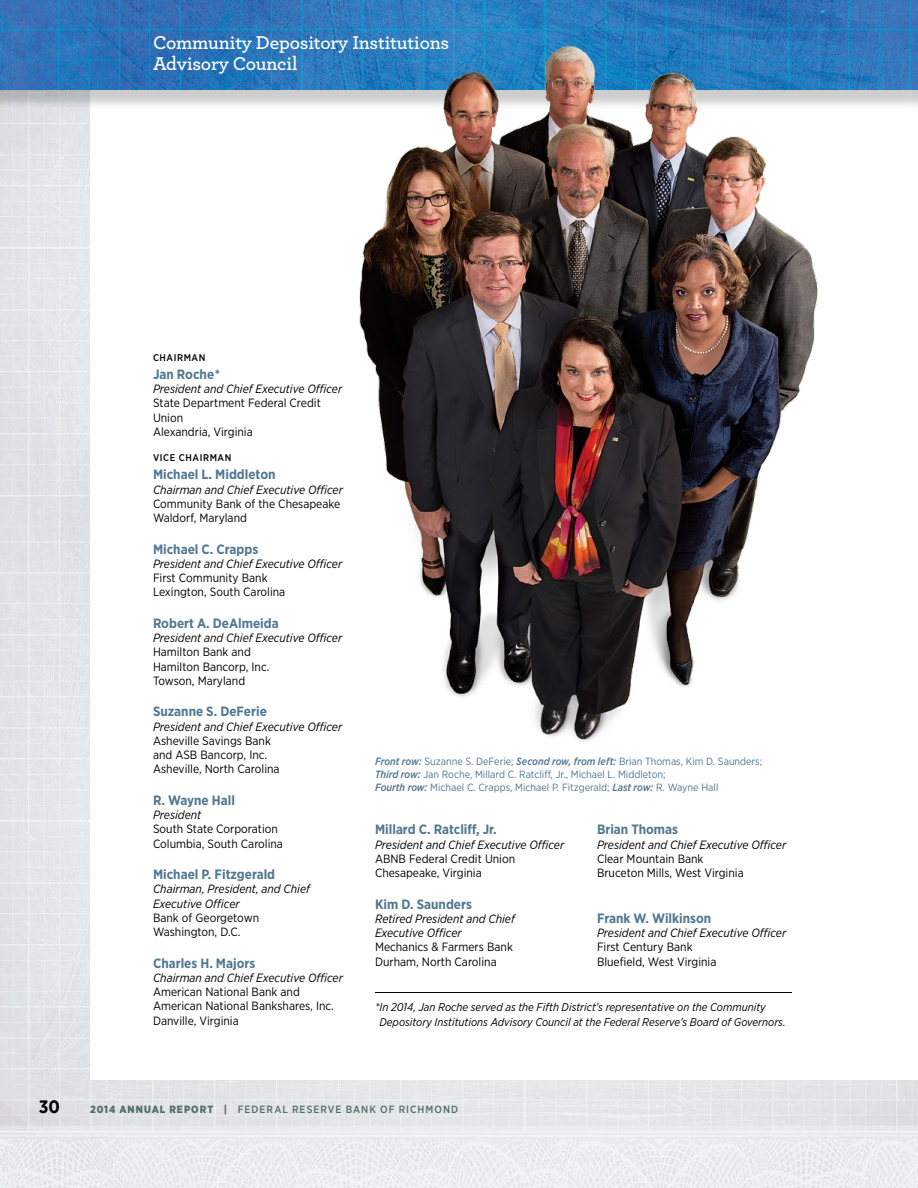
<style>
.page{position:relative;width:918px;height:1188px;background:#fff}
.page>*{position:absolute;margin:0;border:0;box-sizing:border-box;transform-origin:0 0}
.t1{font:600 19.5px/21px "Archer";letter-spacing:-.01em;color:#fff}
.t2{font:700 18px "Gotham Narrow";color:#000}
.t3{font:700 13.5px "Gotham Narrow";color:#517891}
.t4{font:12px/14.2px "Gotham Narrow";color:#000}
.t5{font:italic 12px/14.2px "Gotham Narrow";color:#000}
.t6{font:italic 11.25px/15px "Gotham Narrow";color:#000}
.t7{font:10.5px/12.8px "Gotham Narrow";color:#517891}
.t8{font:500 10.5px "Gotham Narrow";letter-spacing:.095em;color:#526d6f}
.t9{font:500 9.75px "Gotham Narrow";letter-spacing:.06em;color:#000}
.s1{font-weight:500;font-style:italic}
.s2{font-weight:900}
</style>
<div class="page">
<img style="left:0;top:111px;width:918px;height:1077px">
<div style="left:0;top:0;width:918px;height:111px;background:#000;opacity:.2"></div>
<hr style="left:375px;top:992px;width:417px;height:1px;background:#000">
<img style="left:306px;top:36px;width:576px;height:730px">
<h1 class="t1" style="left:153px;top:30px;width:298px">Community Depository Institutions<br>Advisory Council</h1>
<p class="t9" style="left:153px;top:351px;width:54px">CHAIRMAN</p>
<p class="t3" style="left:153px;top:365px;width:69px">Jan Roche*</p>
<p class="t5" style="left:153px;top:382px;width:191px">President and Chief Executive Officer</p>
<p class="t4" style="left:153px;top:396px;width:169px">State Department Federal Credit<br>Union<br>Alexandria, Virginia</p>
<p class="t9" style="left:153px;top:452px;width:80px">VICE CHAIRMAN</p>
<p class="t3" style="left:153px;top:466px;width:124px">Michael L. Middleton</p>
<p class="t5" style="left:153px;top:482px;width:191px">Chairman and Chief Executive Officer</p>
<p class="t4" style="left:153px;top:496px;width:189px">Community Bank of the Chesapeake<br>Waldorf, Maryland</p>
<p class="t3" style="left:153px;top:540px;width:107px">Michael C. Crapps</p>
<p class="t5" style="left:153px;top:556px;width:191px">President and Chief Executive Officer</p>
<p class="t4" style="left:153px;top:571px;width:134px">First Community Bank<br>Lexington, South Carolina</p>
<p class="t3" style="left:153px;top:614px;width:127px">Robert A. DeAlmeida</p>
<p class="t5" style="left:153px;top:631px;width:191px">President and Chief Executive Officer</p>
<p class="t4" style="left:153px;top:645px;width:118px">Hamilton Bank and<br>Hamilton Bancorp, Inc.<br>Towson, Maryland</p>
<p class="t3" style="left:153px;top:703px;width:115px">Suzanne S. DeFerie</p>
<p class="t5" style="left:153px;top:719px;width:191px">President and Chief Executive Officer</p>
<p class="t4" style="left:153px;top:733px;width:128px">Asheville Savings Bank and ASB Bancorp, Inc.<br>Asheville, North Carolina</p>
<p class="t3" style="left:153px;top:791px;width:83px">R. Wayne Hall</p>
<p class="t5" style="left:153px;top:808px;width:50px">President</p>
<p class="t4" style="left:153px;top:822px;width:132px">South State Corporation<br>Columbia, South Carolina</p>
<p class="t3" style="left:153px;top:866px;width:124px">Michael P. Fitzgerald</p>
<p class="t5" style="left:153px;top:882px;width:159px">Chairman, President, and Chief<br>Executive Officer</p>
<p class="t4" style="left:153px;top:910px;width:108px">Bank of Georgetown<br>Washington, D.C.</p>
<p class="t3" style="left:153px;top:954px;width:104px">Charles H. Majors</p>
<p class="t5" style="left:153px;top:970px;width:191px">Chairman and Chief Executive Officer</p>
<p class="t4" style="left:153px;top:985px;width:182px">American National Bank and<br>American National Bankshares, Inc.<br>Danville, Virginia</p>
<p class="t7" style="left:375px;top:755px;width:389px"><span class="s1">Front row:</span> Suzanne S. DeFerie; <span class="s1">Second row, from left:</span> Brian Thomas, Kim D. Saunders;<br><span class="s1">Third row:</span> Jan Roche, Millard C. Ratcliff, Jr., Michael L. Middleton;<br><span class="s1">Fourth row:</span> Michael C. Crapps, Michael P. Fitzgerald; <span class="s1">Last row:</span> R. Wayne Hall</p>
<p class="t3" style="left:375px;top:821px;width:123px">Millard C. Ratcliff, Jr.</p>
<p class="t5" style="left:375px;top:837px;width:191px">President and Chief Executive Officer</p>
<p class="t4" style="left:375px;top:851px;width:142px">ABNB Federal Credit Union<br>Chesapeake, Virginia</p>
<p class="t3" style="left:375px;top:895px;width:98px">Kim D. Saunders</p>
<p class="t5" style="left:375px;top:911px;width:141px">Retired President and Chief<br>Executive Officer</p>
<p class="t4" style="left:375px;top:940px;width:139px">Mechanics &amp; Farmers Bank<br>Durham, North Carolina</p>
<p class="t3" style="left:597px;top:821px;width:83px">Brian Thomas</p>
<p class="t5" style="left:597px;top:837px;width:191px">President and Chief Executive Officer</p>
<p class="t4" style="left:597px;top:851px;width:148px">Clear Mountain Bank<br>Bruceton Mills, West Virginia</p>
<p class="t3" style="left:597px;top:909px;width:116px">Frank W. Wilkinson</p>
<p class="t5" style="left:597px;top:925px;width:191px">President and Chief Executive Officer</p>
<p class="t4" style="left:597px;top:940px;width:121px">First Century Bank<br>Bluefield, West Virginia</p>
<p class="t6" style="left:380px;top:999px;width:408px;text-indent:-4px">*In 2014, Jan Roche served as the Fifth District’s representative on the Community<br>Depository Institutions Advisory Council at the Federal Reserve’s Board of Governors.</p>
<h2 class="t2" style="left:39px;top:1095px;width:23px">30</h2>
<p class="t8" style="left:90px;top:1103px;width:370px"><span class="s2">2014 ANNUAL REPORT |</span> FEDERAL RESERVE BANK OF RICHMOND</p>
</div>
